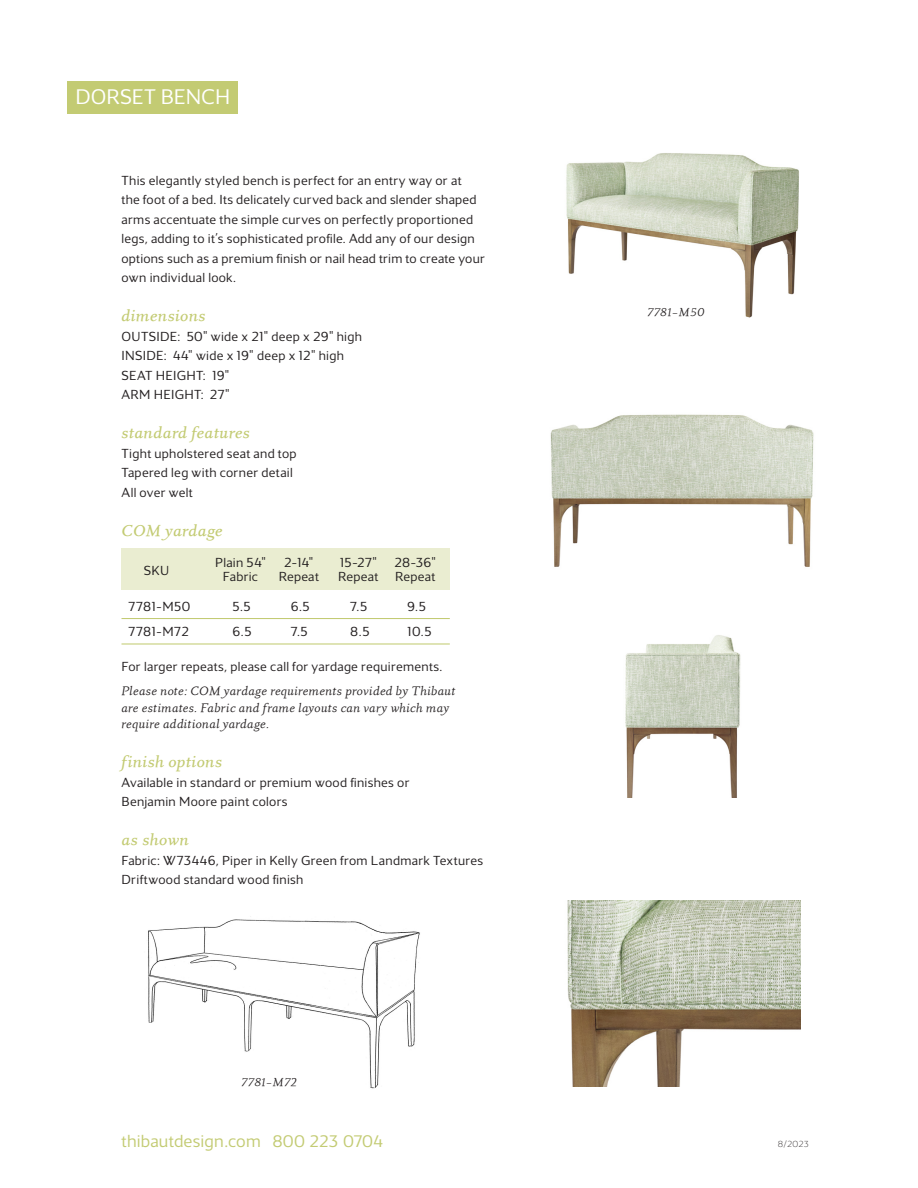
<style>
.page{position:relative;width:918px;height:1188px;background:#fff}
.page>*{position:absolute;margin:0;border:0;box-sizing:border-box;transform-origin:0 0}
.Title_BACK{font:300 21.75px "Maya Samuels";color:#fff}
.t1{font:300 18px "Maya Samuels";letter-spacing:.01em;color:#c3cb73}
.Italic_BACK{font:16.5px "Eplica Medium Italic TT";color:#c3cb73}
.Specs_BACK_product{font:300 13.5px/19.5px "Maya Samuels";letter-spacing:.02em;color:#231f20}
.Specs_FRONT_product{font:300 13.5px/13.5px "Maya Samuels";letter-spacing:.02em;color:#231f20;text-align:center}
.t2{font:12.75px "Eplica Book Italic TT";letter-spacing:.015em;color:#231f20}
.Caption_BACK_product{font:12px "Eplica Book Italic TT";letter-spacing:.04em;color:#231f20}
.Product_ID{font:200 9px "Maya Samuels";color:#231f20}
.s1{font-size:17.25px}
</style>
<div class="page">
<div style="left:68px;top:81px;width:170px;height:32px;background:#c3cb73"></div>
<img style="left:566px;top:153px;width:233px;height:165px">
<img style="left:550px;top:414px;width:264px;height:153px">
<img style="left:567px;top:900px;width:233px;height:187px">
<img style="left:625px;top:635px;width:116px;height:163px">
<img style="left:148px;top:916px;width:272px;height:173px">
<div style="left:122px;top:548px;width:328px;height:41px;background:#eaedd1"></div>
<hr style="left:122px;top:618px;width:328px;height:1px;background:#c3cb73">
<hr style="left:122px;top:643px;width:328px;height:2px;background:#c3cb73">
<p class="Title_BACK" style="left:76px;top:85px;width:156px">DORSET BENCH</p>
<p class="Specs_BACK_product" style="left:122px;top:170px;width:365px">This elegantly styled bench is perfect for an entry way or at<br>the foot of a bed. Its delicately curved back and slender shaped arms accentuate the simple curves on perfectly proportioned legs, adding to it’s sophisticated profile. Add any of our design options such as a premium finish or nail head trim to create your own individual look.</p>
<p class="Italic_BACK" style="left:122px;top:306px;width:86px">dimensions</p>
<p class="Specs_BACK_product" style="left:122px;top:326px;width:242px">OUTSIDE: 50" wide x 21" deep x 29" high</p>
<p class="Specs_BACK_product" style="left:122px;top:346px;width:224px">INSIDE: 44" wide x 19" deep x 12" high</p>
<p class="Specs_BACK_product" style="left:122px;top:365px;width:109px">SEAT HEIGHT: 19"</p>
<p class="Specs_BACK_product" style="left:122px;top:385px;width:110px">ARM HEIGHT: 27"</p>
<p class="Italic_BACK" style="left:122px;top:423px;width:130px">standard features</p>
<p class="Specs_BACK_product" style="left:122px;top:443px;width:177px">Tight upholstered seat and top</p>
<p class="Specs_BACK_product" style="left:122px;top:463px;width:173px">Tapered leg with corner detail</p>
<p class="Specs_BACK_product" style="left:122px;top:482px;width:73px">All over welt</p>
<p class="Italic_BACK" style="left:122px;top:521px;width:103px">COM yardage</p>
<p class="Specs_FRONT_product" style="left:144px;top:564px;width:27px">SKU</p>
<p class="Specs_FRONT_product" style="left:128px;top:600px;width:64px">7781–M50</p>
<p class="Specs_FRONT_product" style="left:128px;top:625px;width:62px">7781–M72</p>
<p class="Specs_FRONT_product" style="left:215px;top:556px;width:52px">Plain 54"<br>Fabric</p>
<p class="Specs_FRONT_product" style="left:232px;top:600px;width:20px">5.5</p>
<p class="Specs_FRONT_product" style="left:232px;top:625px;width:21px">6.5</p>
<p class="Specs_FRONT_product" style="left:279px;top:556px;width:42px">2–14"<br>Repeat</p>
<p class="Specs_FRONT_product" style="left:291px;top:600px;width:21px">6.5</p>
<p class="Specs_FRONT_product" style="left:291px;top:625px;width:19px">7.5</p>
<p class="Specs_FRONT_product" style="left:338px;top:556px;width:42px;text-align:left">15–27"<br>Repeat</p>
<p class="Specs_FRONT_product" style="left:350px;top:600px;width:19px">7.5</p>
<p class="Specs_FRONT_product" style="left:350px;top:625px;width:21px">8.5</p>
<p class="Specs_FRONT_product" style="left:394px;top:556px;width:43px;text-align:left">28–36"<br>Repeat</p>
<p class="Specs_FRONT_product" style="left:407px;top:600px;width:20px">9.5</p>
<p class="Specs_FRONT_product" style="left:407px;top:625px;width:26px">10.5</p>
<p class="Specs_BACK_product" style="left:122px;top:657px;width:322px">For larger repeats, please call for yardage requirements.</p>
<p class="t2" style="left:122px;top:684px;width:336px">Please note: COM yardage requirements provided by Thibaut</p>
<p class="t2" style="left:122px;top:700px;width:329px">are estimates. Fabric and frame layouts can vary which may</p>
<p class="t2" style="left:122px;top:717px;width:149px">require additional yardage.</p>
<p class="Italic_BACK" style="left:122px;top:753px;width:103px">finish options</p>
<p class="Specs_BACK_product" style="left:122px;top:773px;width:290px">Available in standard or premium wood finishes or<br>Benjamin Moore paint colors</p>
<p class="Italic_BACK" style="left:122px;top:831px;width:69px">as shown</p>
<p class="Specs_FRONT_product" style="left:122px;top:854px;width:363px">Fabric: W73446, Piper in Kelly Green from Landmark Textures</p>
<p class="Specs_BACK_product" style="left:122px;top:870px;width:183px">Driftwood standard wood finish</p>
<p class="Caption_BACK_product" style="left:242px;top:1075px;width:57px">7781–M72</p>
<h2 class="t1" style="left:122px;top:1131px;width:263px">thibautdesign.com <span class="s1">800 223 0704</span></h2>
<p class="Caption_BACK_product" style="left:647px;top:305px;width:59px">7781–M50</p>
<p class="Product_ID" style="left:778px;top:1139px;width:33px">8/2023</p>
</div>
